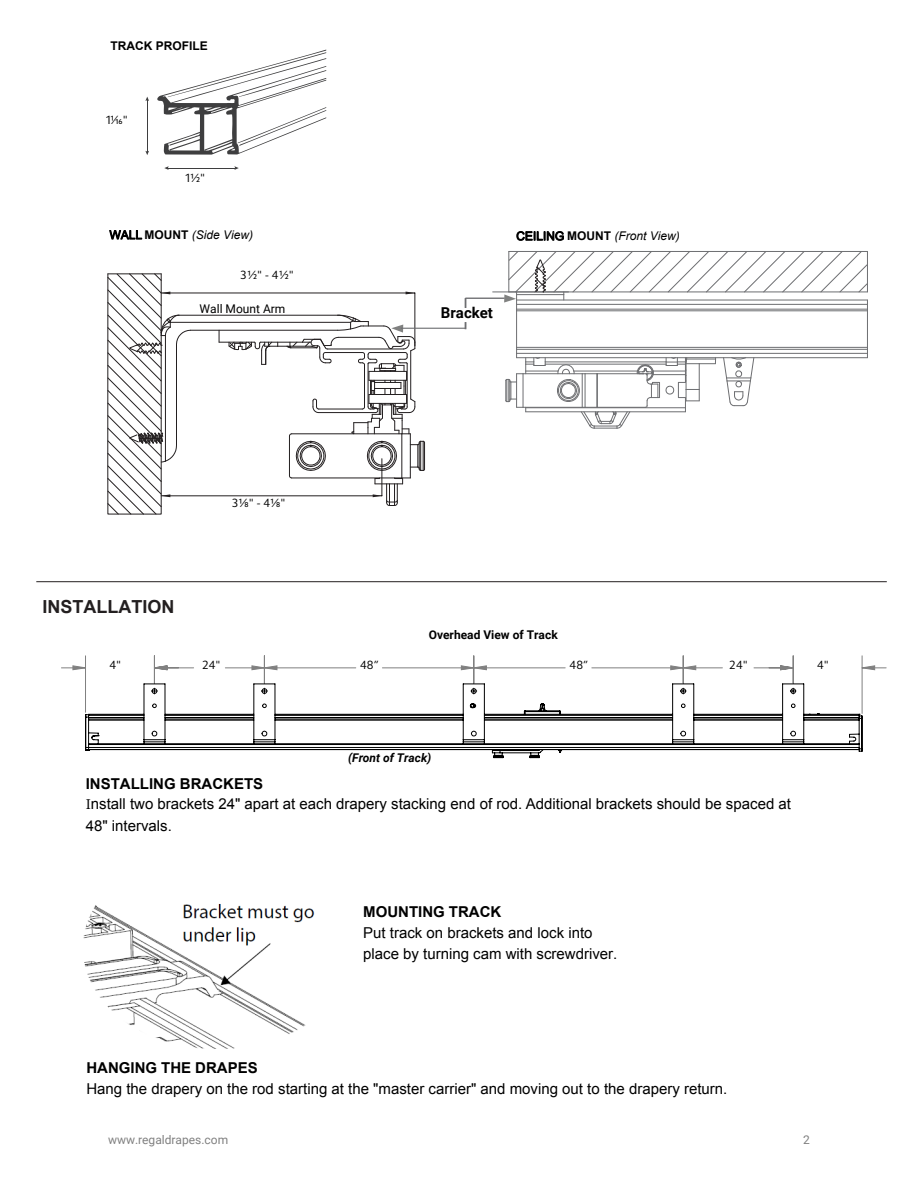
<style>
.page{position:relative;width:918px;height:1188px;background:#fff}
.page>*{position:absolute;margin:0;border:0;box-sizing:border-box;transform-origin:0 0}
.t1{font:700 18px "Arial";color:#231f20}
.t2{font:15px/21px "Arial";color:#000}
.t3{font:700 15px "Arial";color:#000}
.t4{font:700 15px "Roboto";color:#000}
.t5{font:italic 12px "Arial";color:#000}
.t6{font:12px "Camphor Std";color:#000}
.t7{font:12px "Roboto";color:#808080}
.t8{font:700 12px "Roboto";color:#000}
.t9{font:italic 700 12px "Roboto";color:#000}
.t10{font:700 12px "Arial";color:#000}
.t11{font:12px "Roboto";color:#000}
.s1{font-style:normal}
.s2{font-weight:700;font-style:normal}
.s3{font-weight:700}
.s4{font-family:"Minion Pro"}
.s5{font-style:inherit}
</style>
<div class="page">
<hr style="left:36px;top:581px;width:851px;height:1px;background:#231f20">
<svg style="left:61px;top:656px;width:825px;height:27px"></svg>
<svg style="left:85px;top:683px;width:778px;height:76px"></svg>
<hr style="left:493px;top:292px;width:75px;height:1px;background:#6d6e71">
<hr style="left:867px;top:300px;width:1px;height:58px;background:#6d6e71">
<hr style="left:516px;top:311px;width:1px;height:36px;background:#6d6e71">
<hr style="left:517px;top:347px;width:350px;height:1px;background:#6d6e71">
<hr style="left:517px;top:349px;width:350px;height:1px;background:#6d6e71">
<hr style="left:517px;top:353px;width:350px;height:1px;background:#6d6e71">
<hr style="left:517px;top:357px;width:350px;height:1px;background:#6d6e71">
<hr style="left:545px;top:362px;width:121px;height:1px;background:#6d6e71">
<hr style="left:545px;top:364px;width:121px;height:1px;background:#6d6e71">
<hr style="left:526px;top:371px;width:32px;height:1px;background:#6d6e71">
<hr style="left:526px;top:411px;width:159px;height:1px;background:#6d6e71">
<hr style="left:523px;top:373px;width:59px;height:1px;background:#6d6e71">
<hr style="left:523px;top:407px;width:59px;height:1px;background:#6d6e71">
<svg style="left:723px;top:357px;width:32px;height:49px"></svg>
<svg style="left:505px;top:347px;width:41px;height:65px"></svg>
<svg style="left:557px;top:357px;width:159px;height:72px"></svg>
<hr style="left:415px;top:293px;width:1px;height:53px;background:#231f20">
<svg style="left:191px;top:292px;width:224px;height:205px"></svg>
<hr style="left:219px;top:342px;width:35px;height:1px;background:#231f20">
<hr style="left:179px;top:315px;width:159px;height:1px;background:#231f20">
<hr style="left:191px;top:330px;width:147px;height:1px;background:#231f20">
<hr style="left:170px;top:322px;width:181px;height:1px;background:#231f20">
<svg style="left:157px;top:50px;width:169px;height:105px"></svg>
<hr style="left:147px;top:99px;width:1px;height:54px;background:#3e3e3f">
<hr style="left:167px;top:168px;width:69px;height:1px;background:#3e3e3f">
<svg style="left:234px;top:166px;width:5px;height:4px"></svg>
<svg style="left:164px;top:166px;width:5px;height:4px"></svg>
<img style="left:83px;top:904px;width:232px;height:144px">
<hr style="left:466px;top:298px;width:39px;height:1px;background:#6d6e71">
<svg style="left:107px;top:273px;width:84px;height:242px"></svg>
<svg style="left:504px;top:251px;width:364px;height:60px"></svg>
<svg style="left:228px;top:315px;width:197px;height:191px"></svg>
<hr style="left:401px;top:328px;width:64px;height:1px;background:#6d6e71">
<p class="t10" style="left:110px;top:37px;width:99px">TRACK PROFILE</p>
<p class="t6" style="left:105px;top:113px;width:24px">11∕16"</p>
<p class="t6" style="left:184px;top:171px;width:22px">1½"</p>
<p class="t5" style="left:109px;top:227px;width:145px"><span class="s1">WALL</span> <span class="s2">MOUNT</span> (Side View)</p>
<p class="t5" style="left:516px;top:228px;width:165px"><span class="s1">CEILING</span> <span class="s2">MOUNT</span> (Front View)</p>
<p class="t6" style="left:240px;top:268px;width:55px">3½" - 4½"</p>
<p class="t11" style="left:200px;top:300px;width:87px">Wall Mount Arm</p>
<p class="t1" style="left:42px;top:594px;width:133px">INSTALLATION</p>
<p class="t6" style="left:232px;top:495px;width:55px">3⅛" - 4⅛"</p>
<p class="t4" style="left:441px;top:303px;width:54px">Bracket</p>
<p class="t8" style="left:429px;top:627px;width:130px">Overhead View of Track</p>
<p class="t6" style="left:110px;top:658px;width:13px">4"</p>
<p class="t6" style="left:202px;top:658px;width:20px">24"</p>
<p class="t6" style="left:360px;top:658px;width:20px">48”</p>
<p class="t6" style="left:570px;top:658px;width:20px">48”</p>
<p class="t6" style="left:729px;top:658px;width:20px">24"</p>
<p class="t6" style="left:817px;top:658px;width:13px">4"</p>
<p class="t9" style="left:348px;top:749px;width:85px">(Front of Track)</p>
<p class="t2" style="left:86px;top:774px;width:707px;line-height:20.1px"><span class="s3">I</span><span class="s3">NSTALLING BRACKETS<br></span><span class="s4">I</span>nstall two brackets 24" apart at each drapery stacking end of rod. Additional brackets should be spaced at</p>
<p class="t2" style="left:86px;top:815px;width:88px">48" intervals.</p>
<p class="t3" style="left:363px;top:901px;width:140px">MOUNTING TRACK</p>
<p class="t2" style="left:363px;top:922px;width:256px">Put track on brackets and lock into place by turning cam with screwdriver.</p>
<p class="t2" style="left:86px;top:1058px;width:642px"><span class="s3">HANGING THE DRAPES<br></span>Hang the drapery on the rod starting at the <span class="s5">"</span>master carrier<span class="s5">"</span> and moving out to the drapery return.</p>
<p class="t7" style="left:108px;top:1132px;width:122px">www.regaldrapes.com</p>
<p class="t7" style="left:803px;top:1132px;width:8px">2</p>
</div>
